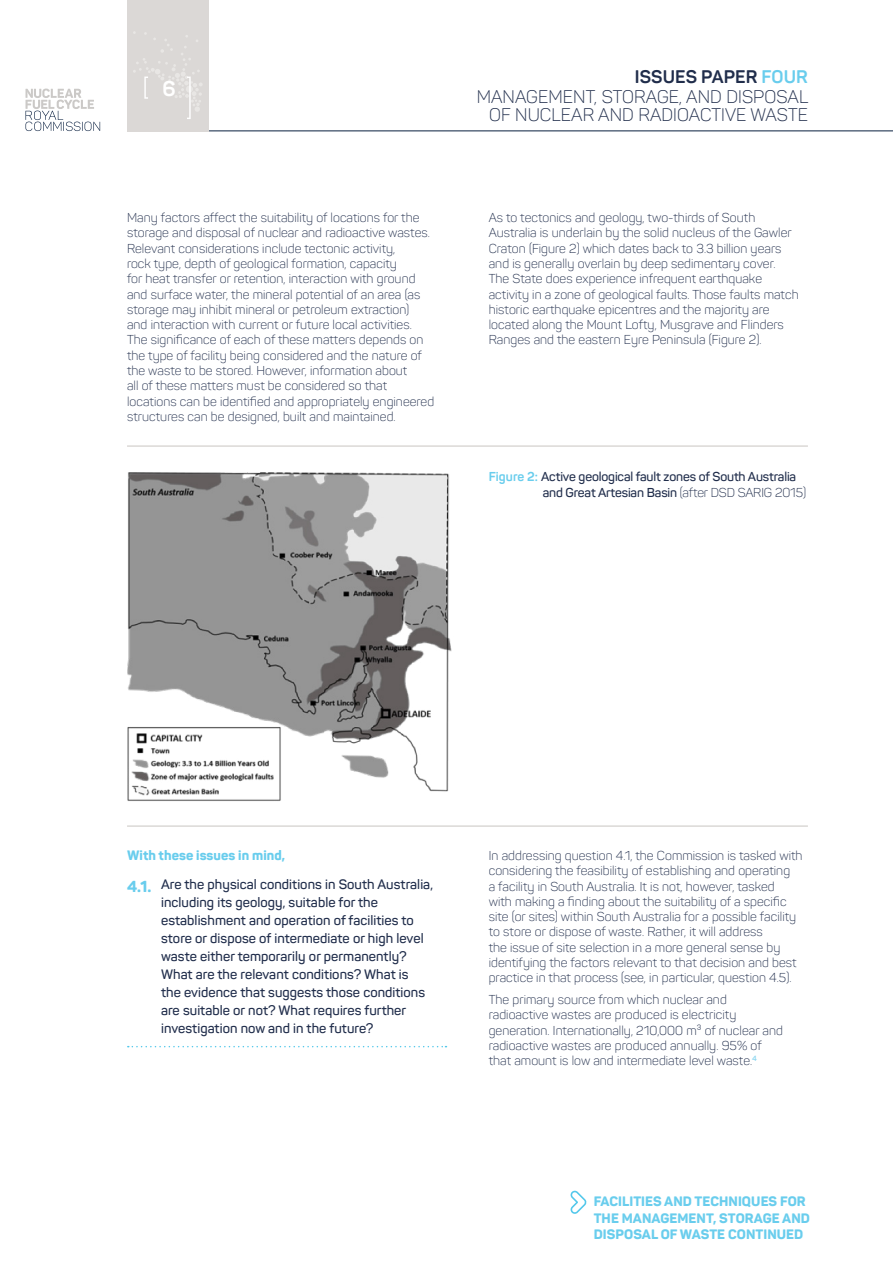
<style>
.page{position:relative;width:893px;height:1263px;background:#fff}
.page>*{position:absolute;margin:0;border:0;box-sizing:border-box;transform-origin:0 0}
.t1{font:700 21px "Panton";color:#fff}
.t2{font:300 18px/20.1px "Panton";letter-spacing:.005em;color:#202d4b;text-align:right}
.Body_copy{font:800 15.75px "Panton";color:#69cded}
.QUESTIONS{font:600 13.5px/18px "Panton";letter-spacing:.005em;color:#202d4b}
.Body_copy-2{font:800 13.5px/16.2px "Panton";letter-spacing:.005em;color:#69cded}
.Body_copy-3{font:300 12.75px/15.3px "Panton";letter-spacing:.005em;color:#202d4b}
.Body_copy-4{font:600 12.75px/15.3px "Panton";letter-spacing:-.01em;color:#202d4b}
.s1{font-weight:700}
.s2{font-weight:700;color:#69cded}
.s3{font-weight:300}
</style>
<div class="page">
<hr style="left:127px;top:131px;width:766px;height:1px;background:#091f3f">
<div style="left:127px;top:0;width:82px;height:131px;background:#dbd8d6"></div>
<svg style="left:133px;top:31px;width:69px;height:88px"></svg>
<svg style="left:26px;top:89px;width:74px;height:42px"></svg>
<img style="left:127px;top:472px;width:325px;height:329px">
<hr style="left:127px;top:445px;width:681px;height:2px;background:#dbd8d6">
<hr style="left:127px;top:825px;width:681px;height:2px;background:#dbd8d6">
<svg style="left:128px;top:1046px;width:318px;height:1px"></svg>
<svg style="left:570px;top:1190px;width:17px;height:24px"></svg>
<h1 class="t1" style="left:162px;top:75px;width:15px">6</h1>
<h2 class="t2" style="left:477px;top:66px;width:333px"><span class="s1">ISSUES PAPER</span> <span class="s2">FOUR<br></span>MANAGEMENT, STORAGE, AND DISPOSAL</h2>
<h2 class="t2" style="left:489px;top:104px;width:320px">OF NUCLEAR AND RADIOACTIVE WASTE</h2>
<p class="Body_copy-3" style="left:127px;top:210px;width:309px">Many factors affect the suitability of locations for the storage and disposal of nuclear and radioactive wastes.<br>Relevant considerations include tectonic activity,<br>rock type, depth of geological formation, capacity<br>for heat transfer or retention, interaction with ground and surface water, the mineral potential of an area (as storage may inhibit mineral or petroleum extraction)<br>and interaction with current or future local activities.<br>The significance of each of these matters depends on the type of facility being considered and the nature of the waste to be stored. However, information about<br>all of these matters must be considered so that locations can be identified and appropriately engineered structures can be designed, built and maintained.</p>
<p class="Body_copy-3" style="left:489px;top:210px;width:311px">As to tectonics and geology, two-thirds of South Australia is underlain by the solid nucleus of the Gawler Craton (Figure 2) which dates back to 3.3 billion years and is generally overlain by deep sedimentary cover.<br>The State does experience infrequent earthquake activity in a zone of geological faults. Those faults match historic earthquake epicentres and the majority are located along the Mount Lofty, Musgrave and Flinders Ranges and the eastern Eyre Peninsula (Figure 2).</p>
<p class="Body_copy-4" style="left:543px;top:469px;width:265px;text-indent:-54px"><span class="s2">Figure 2:</span> Active geological fault zones of South Australia and Great Artesian Basin <span class="s3">(after DSD SARIG 2015)</span></p>
<p class="Body_copy-2" style="left:127px;top:847px;width:160px">With these issues in mind,</p>
<p class="QUESTIONS" style="left:161px;top:875px;width:273px">Are the physical conditions in South Australia, including its geology, suitable for the establishment and operation of facilities to store or dispose of intermediate or high level waste either temporarily or permanently?<br>What are the relevant conditions? What is<br>the evidence that suggests those conditions are suitable or not? What requires further investigation now and in the future?</p>
<p class="Body_copy" style="left:127px;top:876px;width:26px">4.1.</p>
<p class="Body_copy-3" style="left:489px;top:848px;width:315px">In addressing question 4.1, the Commission is tasked with considering the feasibility of establishing and operating<br>a facility in South Australia. It is not, however, tasked<br>with making a finding about the suitability of a specific site (or sites) within South Australia for a possible facility to store or dispose of waste. Rather, it will address<br>the issue of site selection in a more general sense by identifying the factors relevant to that decision and best practice in that process (see, in particular, question 4.5).</p>
<p class="Body_copy-3" style="left:489px;top:992px;width:296px">The primary source from which nuclear and radioactive wastes are produced is electricity generation. Internationally, 210,000 m³ of nuclear and radioactive wastes are produced annually. 95% of that amount is low and intermediate level waste.<sup>4</sup></p>
<p class="Body_copy-2" style="left:594px;top:1193px;width:218px">FACILITIES AND TECHNIQUES FOR<br>THE MANAGEMENT, STORAGE AND<br>DISPOSAL OF WASTE CONTINUED</p>
</div>
